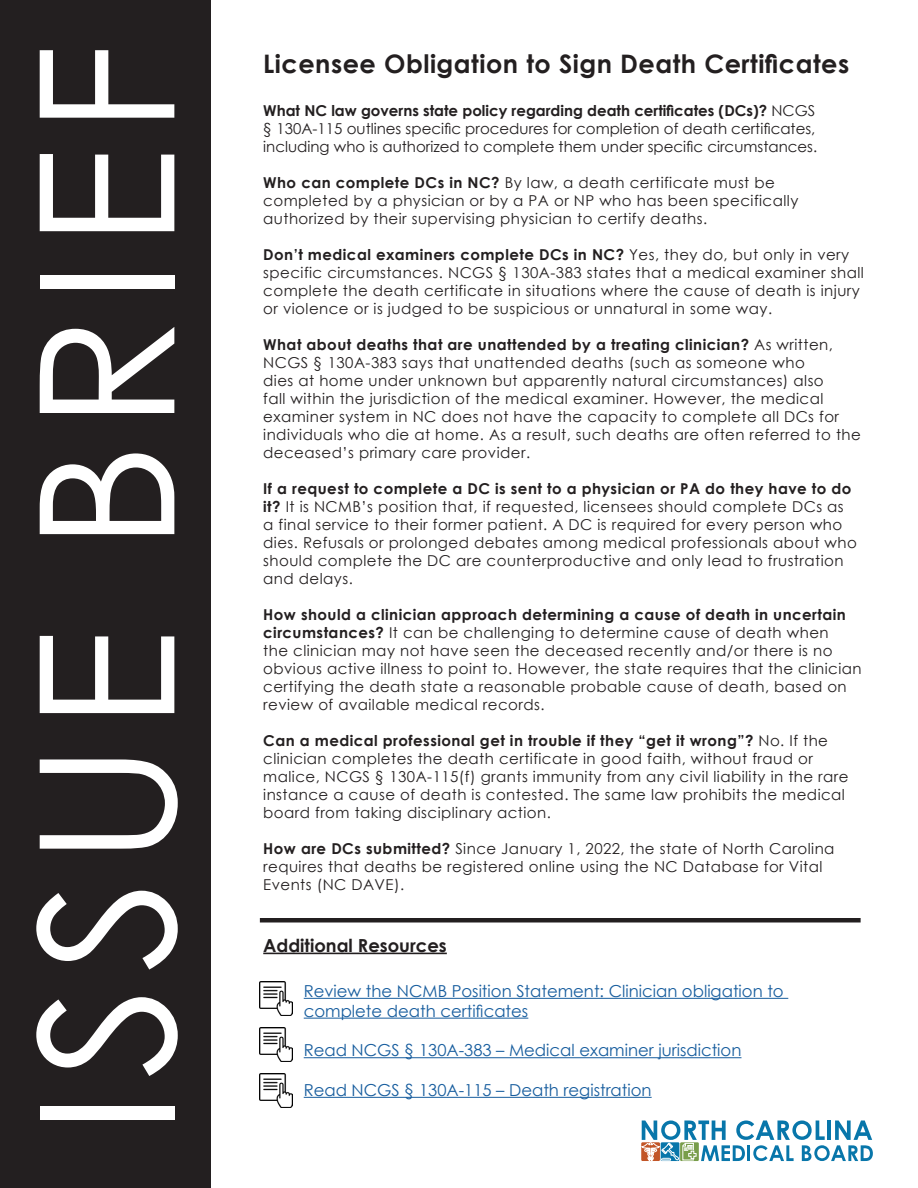
<style>
.page{position:relative;width:918px;height:1188px;background:#fff}
.page>*{position:absolute;margin:0;border:0;box-sizing:border-box;transform-origin:0 0}
.t1{font:187.5px "Century Gothic";letter-spacing:.07em;color:#fff}
.t2{font:700 25.5px "Century Gothic";letter-spacing:.02em;color:#231f20}
.t3{font:700 18px "Century Gothic";color:#231f20}
.t4{font:16.5px/19.8px "Century Gothic";color:#175d9e}
.t5{font:15px/18px "Century Gothic";letter-spacing:.03em;color:#231f20}
.t6{font:15px/18px "Century Gothic";color:#231f20}
.s1{font-weight:700}
</style>
<div class="page">
<div style="left:0;top:0;width:211px;height:1188px;background:#231f20"></div>
<svg style="left:641px;top:1142px;width:19px;height:19px"></svg>
<svg style="left:642px;top:1120px;width:231px;height:41px"></svg>
<hr style="left:260px;top:918px;width:601px;height:4px;background:#231f20">
<hr style="left:263px;top:953px;width:184px;height:1px;background:#231f20">
<hr style="left:304px;top:998px;width:484px;height:1px;background:#175d9e">
<hr style="left:304px;top:1018px;width:224px;height:1px;background:#175d9e">
<hr style="left:304px;top:1057px;width:437px;height:1px;background:#175d9e">
<hr style="left:304px;top:1097px;width:348px;height:1px;background:#175d9e">
<img style="left:260px;top:1073px;width:32px;height:35px">
<img style="left:260px;top:981px;width:32px;height:34px">
<img style="left:260px;top:1027px;width:32px;height:34px">
<p class="t1" style="left:-24px;top:1134px;width:1092px;rotate:-90deg">ISSUE BRIEF</p>
<p class="t2" style="left:263px;top:45px;width:587px">Licensee Obligation to Sign Death Certificates</p>
<p class="t6" style="left:263px;top:102px;width:556px"><span class="s1">What NC law governs state policy regarding death certificates (DCs)?</span> NCGS § 130A-115 outlines specific procedures for completion of death certificates, including who is authorized to complete them under specific circumstances.</p>
<p class="t5" style="left:263px;top:174px;width:537px"><span class="s1">Who can complete DCs in NC?</span> By law, a death certificate must be completed by a physician or by a PA or NP who has been specifically authorized by their supervising physician to certify deaths.</p>
<p class="t5" style="left:263px;top:246px;width:602px"><span class="s1">Don’t medical examiners complete DCs in NC?</span> Yes, they do, but only in very specific circumstances. NCGS § 130A-383 states that a medical examiner shall complete the death certificate in situations where the cause of death is injury or violence or is judged to be suspicious or unnatural in some way.</p>
<p class="t5" style="left:263px;top:336px;width:599px"><span class="s1">What about deaths that are unattended by a treating clinician?</span> As written, NCGS § 130A-383 says that unattended deaths (such as someone who<br>dies at home under unknown but apparently natural circumstances) also<br>fall within the jurisdiction of the medical examiner. However, the medical examiner system in NC does not have the capacity to complete all DCs for individuals who die at home. As a result, such deaths are often referred to the deceased’s primary care provider.</p>
<p class="t5" style="left:263px;top:480px;width:595px"><span class="s1">If a request to complete a DC is sent to a physician or PA do they have to do it?</span> It is NCMB’s position that, if requested, licensees should complete DCs as a final service to their former patient. A DC is required for every person who dies. Refusals or prolonged debates among medical professionals about who should complete the DC are counterproductive and only lead to frustration and delays.</p>
<p class="t5" style="left:263px;top:606px;width:600px"><span class="s1">How should a clinician approach determining a cause of death in uncertain circumstances?</span> It can be challenging to determine cause of death when<br>the clinician may not have seen the deceased recently and/or there is no obvious active illness to point to. However, the state requires that the clinician certifying the death state a reasonable probable cause of death, based on review of available medical records.</p>
<p class="t5" style="left:263px;top:732px;width:587px"><span class="s1">Can a medical professional get in trouble if they “get it wrong”?</span> No. If the clinician completes the death certificate in good faith, without fraud or malice, NCGS § 130A-115(f) grants immunity from any civil liability in the rare instance a cause of death is contested. The same law prohibits the medical board from taking disciplinary action.</p>
<p class="t5" style="left:263px;top:840px;width:573px"><span class="s1">How are DCs submitted?</span> Since January 1, 2022, the state of North Carolina requires that deaths be registered online using the NC Database for Vital<br>Events (NC DAVE).</p>
<p class="t3" style="left:263px;top:932px;width:185px">Additional Resources</p>
<p class="t4" style="left:304px;top:981px;width:482px">Review the NCMB Position Statement: Clinician obligation to complete death certificates</p>
<p class="t4" style="left:304px;top:1040px;width:439px">Read NCGS § 130A-383 – Medical examiner jurisdiction</p>
<p class="t4" style="left:304px;top:1080px;width:349px">Read NCGS § 130A-115 – Death registration</p>
</div>
